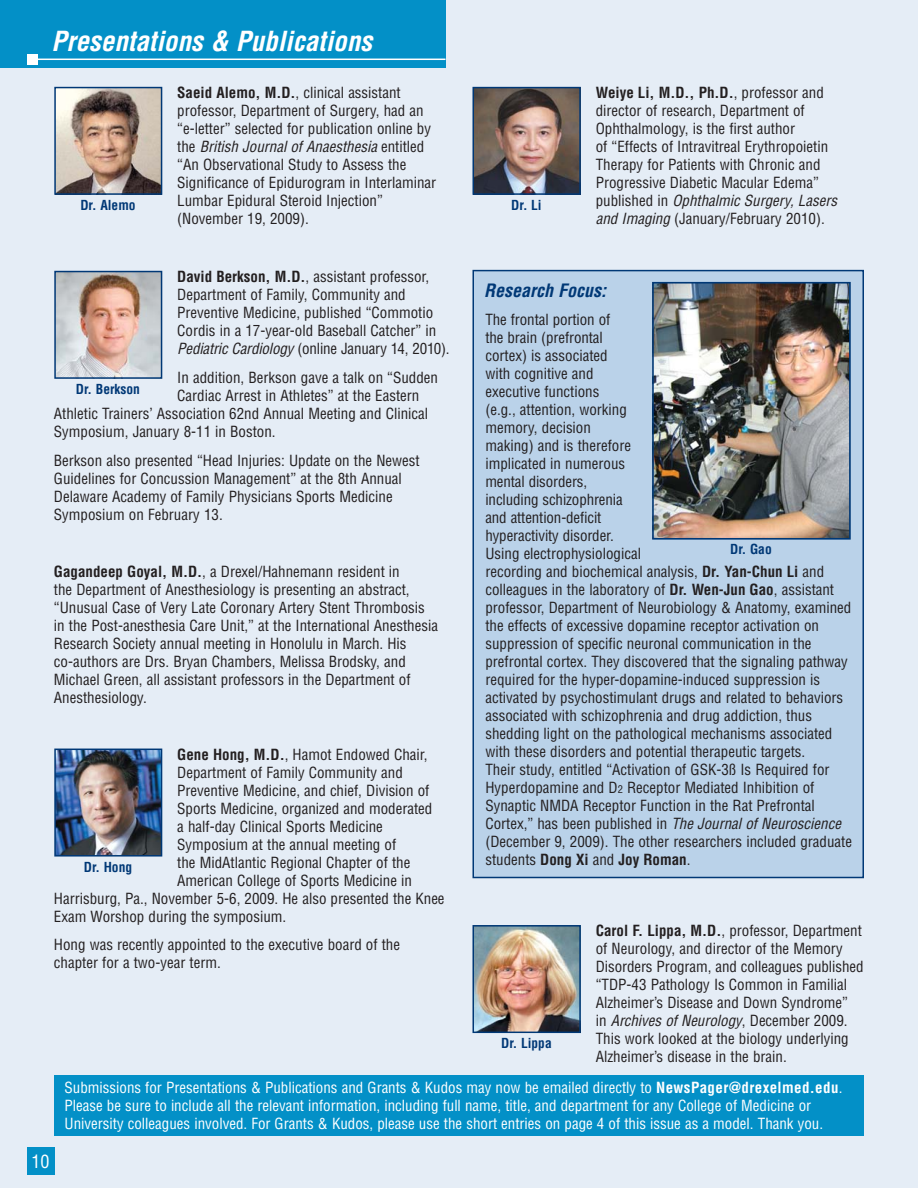
<style>
.page{position:relative;width:918px;height:1188px;background:#e5edf6}
.page>*{position:absolute;margin:0;border:0;box-sizing:border-box;transform-origin:0 0}
.t1{font:italic 700 condensed 27px "Helvetica";color:#fff}
.t2{font:italic 700 condensed 18px "Helvetica";color:#003876}
.t3{font:condensed 18px "Helvetica";color:#fff}
.t4{font:condensed 15px/18px "Helvetica";color:#231f20}
.t5{font:condensed 15px/18px "Helvetica";color:#fff}
.t6{font:700 condensed 13.5px "Helvetica";color:#003876}
.s1{font-weight:700}
.s2{font-style:italic}
.s3{font-size:10.5px}
</style>
<div class="page">
<div style="left:473px;top:271px;width:390px;height:607px;background:#bad2e9"></div>
<div style="left:472px;top:270px;width:392px;height:608px;border:2px solid #003876"></div>
<div style="left:0;top:0;width:446px;height:68px;background:#0390c7"></div>
<hr style="left:37px;top:59px;width:409px;height:1px;background:#fff">
<div style="left:27px;top:54px;width:11px;height:10px;background:#fff"></div>
<img style="left:57px;top:90px;width:102px;height:102px">
<div style="left:54px;top:87px;width:108px;height:108px;border:2px solid #003876"></div>
<img style="left:57px;top:274px;width:102px;height:102px">
<div style="left:54px;top:271px;width:108px;height:108px;border:2px solid #003876"></div>
<img style="left:475px;top:90px;width:103px;height:102px">
<div style="left:472px;top:87px;width:109px;height:108px;border:2px solid #003876"></div>
<img style="left:57px;top:752px;width:102px;height:102px">
<div style="left:54px;top:749px;width:108px;height:108px;border:2px solid #003876"></div>
<div style="left:54px;top:1075px;width:810px;height:60px;background:#0390c7"></div>
<div style="left:27px;top:1147px;width:27px;height:27px;background:#0390c7"></div>
<img style="left:475px;top:928px;width:103px;height:102px">
<div style="left:472px;top:925px;width:109px;height:108px;border:2px solid #003876"></div>
<img style="left:655px;top:285px;width:193px;height:252px">
<div style="left:652px;top:282px;width:199px;height:258px;border:2px solid #003876"></div>
<h1 class="t1" style="left:52px;top:31px;width:328px">Presentations &amp; Publications</h1>
<p class="t6" style="left:80px;top:200px;width:57px">Dr. Alemo</p>
<p class="t4" style="left:177px;top:85px;width:260px"><span class="s1">Saeid Alemo, M.D.</span>, clinical assistant professor, Department of Surgery, had an “e-letter” selected for publication online by t h e <span class="s2">British Journal of Anaesthesia</span> e n t i t l e d “An Observational Study to Assess the Significance of Epidurogram in Interlaminar Lumbar Epidural Steroid Injection” (November 19, 2009).</p>
<p class="t4" style="left:177px;top:269px;width:274px"><span class="s1">David Berkson, M.D.</span>, assistant professor, Department of Family, Community and Preventive Medicine, published “Commotio Cordis in a 17-year-old Baseball Catcher” in <span class="s2">Pediatric Cardiology</span> (online January 14, 2010).</p>
<p class="t4" style="left:177px;top:370px;width:262px">In addition, Berkson gave a talk on “Sudden</p>
<p class="t4" style="left:177px;top:388px;width:244px">Cardiac Arrest in Athletes” at the Eastern</p>
<p class="t4" style="left:54px;top:406px;width:376px">Athletic Trainers’ Association 62nd Annual Meeting and Clinical</p>
<p class="t4" style="left:54px;top:424px;width:223px">Symposium, January 8-11 in Boston.</p>
<p class="t4" style="left:54px;top:452px;width:367px">Berkson also presented “Head Injuries: Update on the Newest Guidelines for Concussion Management” at the 8th Annual Delaware Academy of Family Physicians Sports Medicine Symposium on February 13.</p>
<p class="t6" style="left:76px;top:384px;width:66px">Dr. Berkson</p>
<p class="t4" style="left:54px;top:563px;width:386px"><span class="s1">Gagandeep Goyal, M.D.</span>, a Drexel/Hahnemann resident in<br>the Department of Anesthesiology is presenting an abstract, “Unusual Case of Very Late Coronary Artery Stent Thrombosis in the Post-anesthesia Care Unit,” at the International Anesthesia Research Society annual meeting in Honolulu in March. His co-authors are Drs. Bryan Chambers, Melissa Brodsky, and Michael Green, all assistant professors in the Department of Anesthesiology.</p>
<p class="t4" style="left:177px;top:746px;width:252px"><span class="s1">Gene Hong, M.D.</span>, Hamot Endowed Chair,</p>
<p class="t4" style="left:177px;top:764px;width:227px">Department of Family Community and</p>
<p class="t4" style="left:177px;top:782px;width:254px">Preventive Medicine, and chief, Division of</p>
<p class="t4" style="left:177px;top:800px;width:257px">Sports Medicine, organized and moderated</p>
<p class="t4" style="left:177px;top:818px;width:207px">a half-day Clinical Sports Medicine</p>
<p class="t4" style="left:177px;top:836px;width:220px">Symposium at the annual meeting of</p>
<p class="t4" style="left:177px;top:854px;width:235px">the MidAtlantic Regional Chapter of the</p>
<p class="t4" style="left:177px;top:872px;width:236px">American College of Sports Medicine in</p>
<p class="t4" style="left:54px;top:890px;width:392px">Harrisburg, Pa., November 5-6, 2009. He also presented the Knee</p>
<p class="t4" style="left:54px;top:908px;width:234px">Exam Worshop during the symposium.</p>
<p class="t4" style="left:54px;top:937px;width:348px">Hong was recently appointed to the executive board of the chapter for a two-year term.</p>
<p class="t6" style="left:84px;top:861px;width:50px">Dr. Hong</p>
<p class="t6" style="left:511px;top:200px;width:32px">Dr. Li</p>
<p class="t4" style="left:596px;top:85px;width:246px"><span class="s1">Weiye Li, M.D., Ph.D.</span>, professor and director of research, Department of Ophthalmology, is the first author<br>of “Effects of Intravitreal Erythropoietin Therapy for Patients with Chronic and Progressive Diabetic Macular Edema”<br>p u b l i s h e d i n <span class="s2">Ophthalmic Surgery, Lasers and Imaging</span>(January/February 2010).</p>
<p class="t2" style="left:484px;top:284px;width:127px">Research Focus:</p>
<p class="t4" style="left:485px;top:312px;width:368px">The frontal portion of<br>the brain (prefrontal<br>cortex) is associated<br>with cognitive and<br>executive functions<br>(e.g., attention, working<br>memory, decision<br>making) and is therefore<br>implicated in numerous<br>mental disorders,<br>including schizophrenia<br>and attention-deficit<br>hyperactivity disorder.<br>Using electrophysiological<br>recording and biochemical analysis, <span class="s1">Dr. Yan-Chun Li</span> and colleagues in the laboratory of <span class="s1">Dr. Wen-Jun Gao</span>, assistant professor, Department of Neurobiology &amp; Anatomy, examined the effects of excessive dopamine receptor activation on suppression of specific neuronal communication in the prefrontal cortex. They discovered that the signaling pathway required for the hyper-dopamine-induced suppression is activated by psychostimulant drugs and related to behaviors associated with schizophrenia and drug addiction, thus shedding light on the pathological mechanisms associated with these disorders and potential therapeutic targets.<br>Their study, entitled “Activation of GSK-3ß Is Required for Hyperdopamine and D<span class="s3">2</span> Receptor Mediated Inhibition of Synaptic NMDA Receptor Function in the Rat Prefrontal Cortex,” has been published in <span class="s2">The Journal of Neuroscience </span>(December 9, 2009). The other researchers included graduate students <span class="s1">Dong Xi</span> and <span class="s1">Joy Roman</span>.</p>
<p class="t6" style="left:730px;top:544px;width:43px">Dr. Gao</p>
<p class="t6" style="left:501px;top:1038px;width:52px">Dr. Lippa</p>
<p class="t4" style="left:596px;top:923px;width:269px"><span class="s1">Carol F. Lippa, M.D.</span>, professor, Department of Neurology, and director of the Memory Disorders Program, and colleagues published “TDP-43 Pathology Is Common in Familial Alzheimer’s Disease and Down Syndrome”<br>i n <span class="s2">Archives of Neurology</span>, D e c e m b e r 2 0 0 9 .<br>This work looked at the biology underlying Alzheimer’s disease in the brain.</p>
<p class="t3" style="left:32px;top:1154px;width:19px">10</p>
<p class="t5" style="left:65px;top:1079px;width:780px">Submissions for Presentations &amp; Publications and Grants &amp; Kudos may now be emailed directly to <span class="s1">NewsPager@drexelmed.edu</span>.<br>Please be sure to include all the relevant information, including full name, title, and department for any College of Medicine or<br>University colleagues involved. For Grants &amp; Kudos, please use the short entries on page 4 of this issue as a model. Thank you.</p>
</div>
